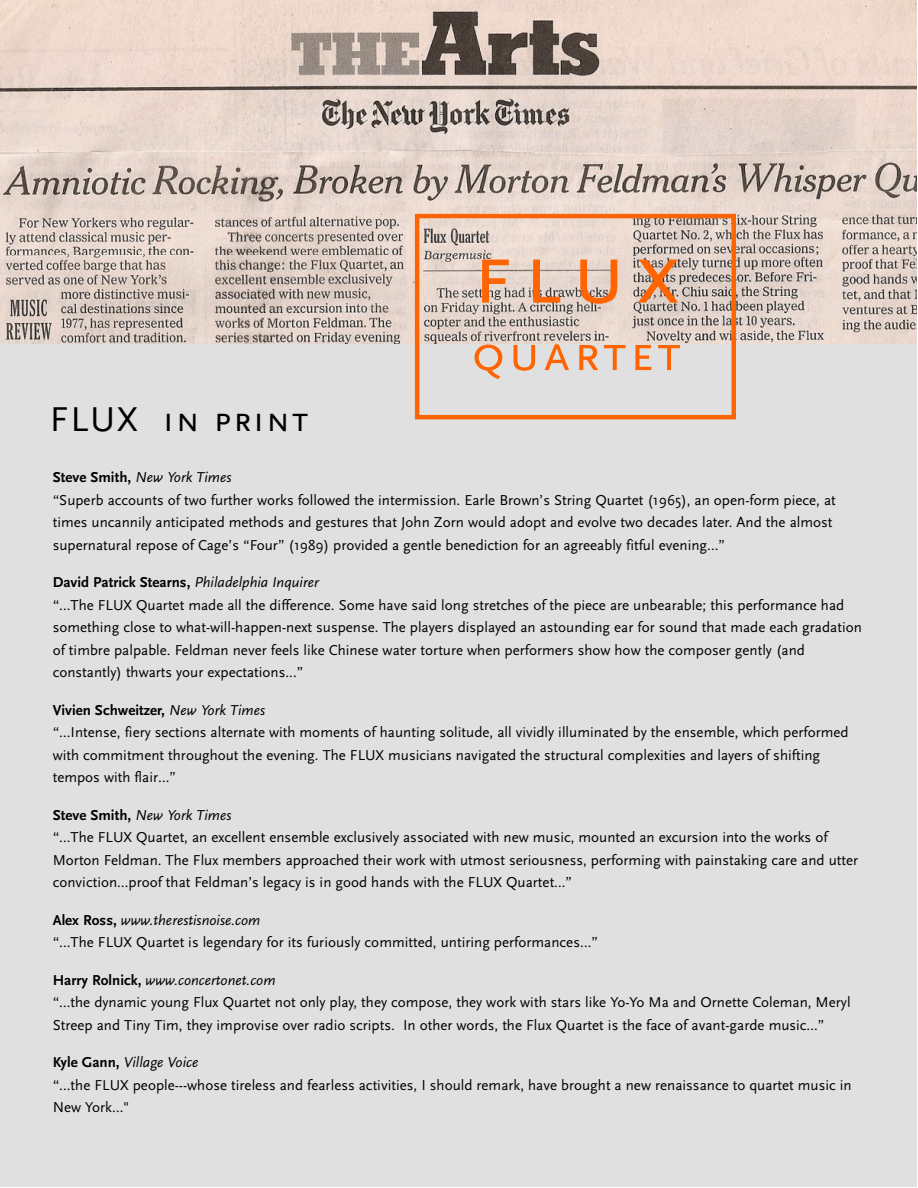
<style>
.page{position:relative;width:918px;height:1188px;background:#fff}
.page>*{position:absolute;margin:0;border:0;box-sizing:border-box;transform-origin:0 0}
.t1{font:90px "Scala Sans Caps";color:#ff6402}
.t2{font:52.5px "Scala Sans Caps";color:#ff6402}
.t3{font:36px "Scala Sans Caps";letter-spacing:.05em;color:#000}
.t4{font:15px/22.5px "Scala Sans";color:#000}
.s1{font-weight:700}
.s2{font-style:italic}
</style>
<div class="page">
<img style="left:0;top:0;width:917px;height:344px">
<div style="left:0;top:344px;width:917px;height:843px;background:#dfe0df"></div>
<svg style="left:415px;top:214px;width:321px;height:205px"></svg>
<h1 class="t1" style="left:472px;top:224px;width:210px">f l u x</h1>
<h3 class="t3" style="left:50px;top:399px;width:260px">FLUX in print</h3>
<h2 class="t2" style="left:471px;top:325px;width:211px">q u a r t e t</h2>
<p class="t4" style="left:53px;top:467px;width:785px"><span class="s1">Steve Smith,</span> <span class="s2">New York Times<br></span>“Superb accounts of two further works followed the intermission. Earle Brown’s String Quartet (1965), an open-form piece, at times uncannily anticipated methods and gestures that John Zorn would adopt and evolve two decades later. And the almost supernatural repose of Cage’s “Four” (1989) provided a gentle benediction for an agreeably fitful evening…”</p>
<p class="t4" style="left:53px;top:571px;width:811px"><span class="s1">David Patrick Stearns,</span> <span class="s2">Philadelphia Inquirer<br></span>“…The FLUX Quartet made all the difference. Some have said long stretches of the piece are unbearable; this performance had something close to what-will-happen-next suspense. The players displayed an astounding ear for sound that made each gradation of timbre palpable. Feldman never feels like Chinese water torture when performers show how the composer gently (and constantly) thwarts your expectations...”</p>
<p class="t4" style="left:53px;top:699px;width:797px"><span class="s1">Vivien Schweitzer,</span> <span class="s2">New York Times<br></span>“…Intense, fiery sections alternate with moments of haunting solitude, all vividly illuminated by the ensemble, which performed with commitment throughout the evening. The FLUX musicians navigated the structural complexities and layers of shifting tempos with flair…”</p>
<p class="t4" style="left:53px;top:804px;width:807px"><span class="s1">Steve Smith,</span> <span class="s2">New York Times<br></span>“…The FLUX Quartet, an excellent ensemble exclusively associated with new music, mounted an excursion into the works of Morton Feldman. The Flux members approached their work with utmost seriousness, performing with painstaking care and utter conviction…proof that Feldman’s legacy is in good hands with the FLUX Quartet…”</p>
<p class="t4" style="left:53px;top:909px;width:547px"><span class="s1">Alex Ross,</span> <span class="s2">www.therestisnoise.com<br></span>“...The FLUX Quartet is legendary for its furiously committed, untiring performances…”</p>
<p class="t4" style="left:53px;top:969px;width:799px"><span class="s1">Harry Rolnick,</span> <span class="s2">www.concertonet.com<br></span>“…the dynamic young Flux Quartet not only play, they compose, they work with stars like Yo-Yo Ma and Ornette Coleman, Meryl<br>Streep and Tiny Tim, they improvise over radio scripts. In other words, the Flux Quartet is the face of avant-garde music…”</p>
<p class="t4" style="left:53px;top:1052px;width:801px"><span class="s1">Kyle Gann,</span> <span class="s2">Village Voice<br></span>“...the FLUX people---whose tireless and fearless activities, I should remark, have brought a new renaissance to quartet music in<br>New York…"</p>
</div>
